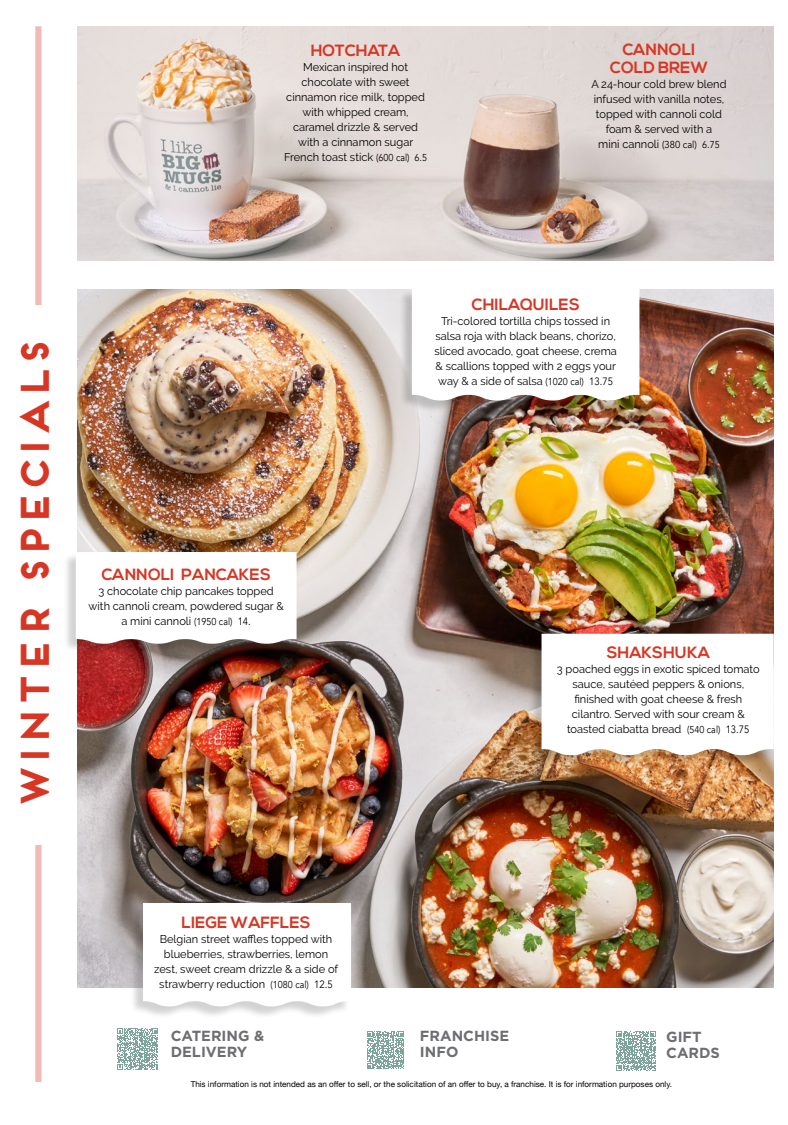
<style>
.page{position:relative;width:788px;height:1125px;background:#fff}
.page>*{position:absolute;margin:0;border:0;box-sizing:border-box;transform-origin:0 0}
.t1{font:700 37.5px "Frontage";letter-spacing:-.05em;color:#d83624}
.t2{font:700 16.25px/18px "Nexa";color:#d83624;text-align:center}
.t3{font:700 14.62px/15.5px "Gotham";color:#6d6e71}
.t4{font:11.25px/15px "Raleway";color:#000;text-align:center}
.t5{font:10px "Avenir";color:#000;scale:.94 1}
.t6{font:8.12px "Helvetica Neue";color:#000}
.s1{font-family:"Avenir";font-size:10px}
.s2{font-family:"Raleway";font-size:11.25px}
.s3{font-family:"Avenir";font-size:10.62px}
</style>
<div class="page">
<img style="left:78px;top:26px;width:695px;height:235px">
<img style="left:78px;top:289px;width:695px;height:699px">
<div style="left:35px;top:26px;width:7px;height:1056px;background:#f1bbb5"></div>
<div style="left:8px;top:305px;width:61px;height:539px;background:#fff"></div>
<svg style="left:616px;top:1031px;width:39px;height:40px"></svg>
<svg style="left:117px;top:1028px;width:41px;height:42px"></svg>
<svg style="left:367px;top:1031px;width:37px;height:38px"></svg>
<div style="left:399px;top:290px;width:239px;height:123px;background:#000;opacity:.18"></div>
<svg style="left:412px;top:289px;width:227px;height:112px"></svg>
<div style="left:130px;top:904px;width:220px;height:115px;background:#000;opacity:.18"></div>
<svg style="left:143px;top:903px;width:208px;height:103px"></svg>
<div style="left:63px;top:553px;width:232px;height:103px;background:#000;opacity:.18"></div>
<svg style="left:76px;top:552px;width:220px;height:92px"></svg>
<div style="left:528px;top:635px;width:244px;height:133px;background:#000;opacity:.18"></div>
<svg style="left:541px;top:634px;width:232px;height:121px"></svg>
<h2 class="t2" style="left:310px;top:42px;width:91px">HOTCHATA</h2>
<p class="t4" style="left:284px;top:60px;width:144px">Mexican inspired hot chocolate with sweet cinnamon rice milk, topped with whipped cream, caramel drizzle &amp; served with a cinnamon sugar<br>French toast stick <span class="s1">(600 cal) 6.5</span></p>
<h2 class="t2" style="left:609px;top:41px;width:100px">CANNOLI<br>COLD BREW</h2>
<p class="t4" style="left:591px;top:76px;width:137px">A 24-hour cold brew blend infused with vanilla notes, topped with cannoli cold foam &amp; served with a</p>
<p class="t5" style="left:598px;top:139px;width:131px"><span class="s2">mini cannoli</span> (380 cal) 6.75</p>
<h1 class="t1" style="left:12px;top:809px;width:471px;rotate:-90deg">WINTER SPECIALS</h1>
<h2 class="t2" style="left:102px;top:566px;width:171px">CANNOLI PANCAKES</h2>
<p class="t4" style="left:89px;top:583px;width:197px">3 chocolate chip pancakes topped with cannoli cream, powdered sugar &amp; a mini cannoli <span class="s1">(1950 cal)</span> <span class="s3">14.</span></p>
<h2 class="t2" style="left:471px;top:296px;width:110px">CHILAQUILES</h2>
<p class="t4" style="left:434px;top:313px;width:184px">Tri-colored tortilla chips tossed in salsa roja with black beans, chorizo, sliced avocado, goat cheese, crema &amp; scallions topped with 2 eggs your way &amp; a side of salsa <span class="s1">(1020 cal)</span> <span class="s3">13.75</span></p>
<h2 class="t2" style="left:606px;top:644px;width:104px">SHAKSHUKA</h2>
<p class="t4" style="left:557px;top:661px;width:204px">3 poached eggs in exotic spiced tomato sauce, sautéed peppers &amp; onions, finished with goat cheese &amp; fresh cilantro. Served with sour cream &amp; toasted ciabatta bread <span class="s1">(540 cal)</span> <span class="s3">13.75</span></p>
<h2 class="t2" style="left:181px;top:914px;width:130px">LIEGE WAFFLES</h2>
<p class="t4" style="left:154px;top:932px;width:185px">Belgian street waffles topped with blueberries, strawberries, lemon zest, sweet cream drizzle &amp; a side of strawberry reduction <span class="s1">(1080 cal)</span> <span class="s3">12.5</span></p>
<p class="t3" style="left:171px;top:1028px;width:95px">CATERING &amp;<br>DELIVERY</p>
<p class="t3" style="left:420px;top:1028px;width:91px">FRANCHISE<br>INFO</p>
<p class="t3" style="left:666px;top:1029px;width:55px">GIFT<br>CARDS</p>
<p class="t6" style="left:191px;top:1079px;width:483px">This information is not intended as an offer to sell, or the solicitation of an offer to buy, a franchise. It is for information purposes only.</p>
</div>
